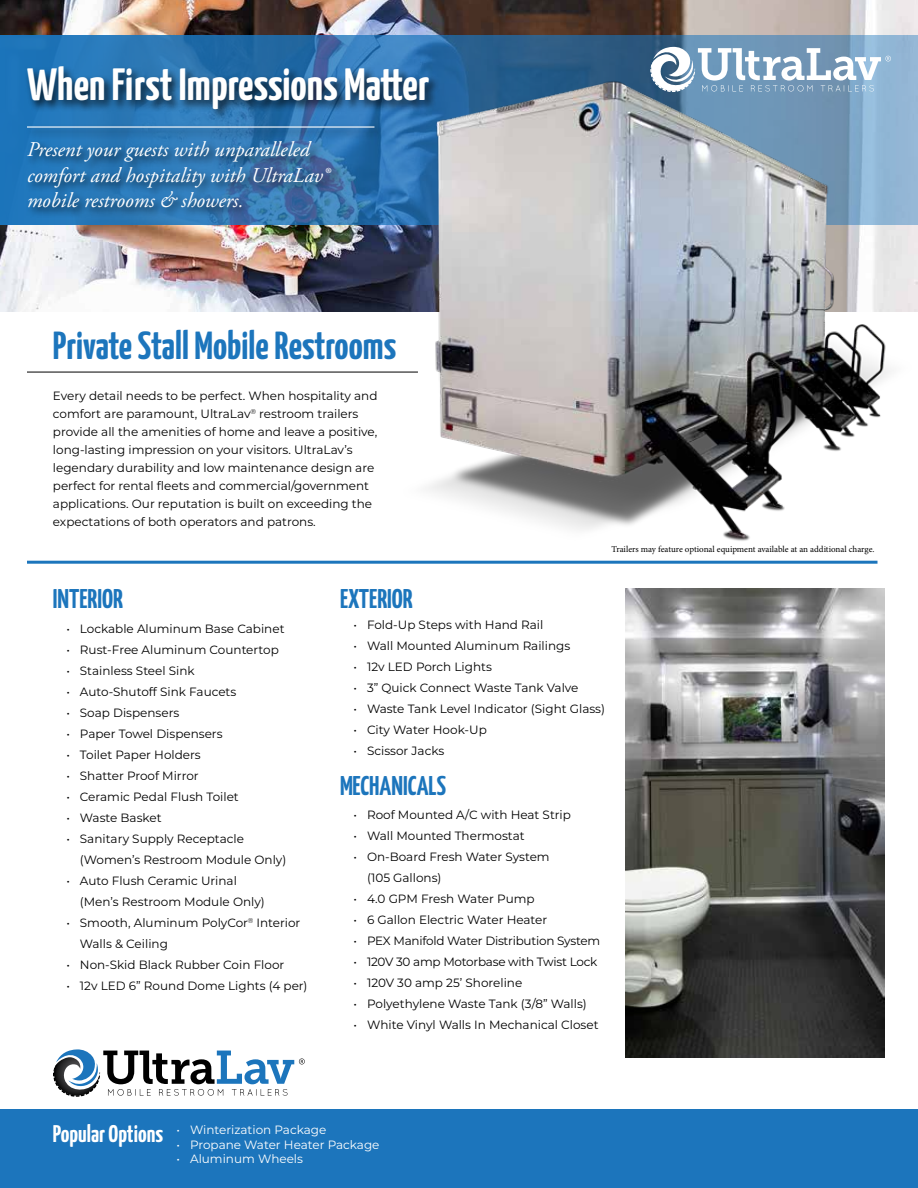
<style>
.page{position:relative;width:918px;height:1188px;background:#fff}
.page>*{position:absolute;margin:0;border:0;box-sizing:border-box;transform-origin:0 0}
.t1{font:700 45px "Yanone Kaffeesatz";color:#fff}
.t2{font:700 39px "Yanone Kaffeesatz";color:#1c75bc}
.t3{font:700 27px "Yanone Kaffeesatz";color:#1c75bc}
.t4{font:700 24px "Yanone Kaffeesatz";color:#fff}
.t5{font:italic 21px/25.2px "Adobe Garamond Pro";color:#fff}
.t6{font:12px/18px "Montserrat";color:#000}
.t7{font:12px "Montserrat";letter-spacing:-.02em;color:#000}
.t8{font:12px "Montserrat";color:#fff}
.t9{font:9px "Minion Pro";letter-spacing:-.005em;color:#000}
</style>
<div class="page">
<svg style="left:53px;top:1049px;width:252px;height:48px"></svg>
<div style="left:0;top:1109px;width:918px;height:79px;background:#1c75bc"></div>
<hr style="left:27px;top:372px;width:391px;height:1px;background:#000">
<img style="left:0;top:0;width:918px;height:311px">
<svg style="left:0;top:35px;width:918px;height:190px;background:#3174ad"></svg>
<div style="left:25px;top:64px;width:416px;height:58px;background:#000;opacity:.75"></div>
<div style="left:26px;top:139px;width:317px;height:80px;background:#000;opacity:.75"></div>
<div style="left:25px;top:123px;width:361px;height:17px;background:#000;opacity:.75"></div>
<hr style="left:27px;top:126px;width:347px;height:2px;background:#fff">
<hr style="left:27px;top:561px;width:851px;height:3px;background:#1c75bc">
<img style="left:403px;top:61px;width:515px;height:480px">
<img style="left:626px;top:589px;width:258px;height:468px">
<svg style="left:650px;top:47px;width:241px;height:45px"></svg>
<h1 class="t1" style="left:27px;top:53px;width:404px">When First Impressions Matter</h1>
<h3 class="t5" style="left:27px;top:138px;width:304px">Present your guests with unparalleled comfort and hospitality with UltraLav® mobile restrooms &amp; showers.</h3>
<h2 class="t2" style="left:53px;top:318px;width:345px">Private Stall Mobile Restrooms</h2>
<p class="t6" style="left:53px;top:386px;width:326px">Every detail needs to be perfect. When hospitality and comfort are paramount, UltraLav<sup>®</sup> restroom trailers provide all the amenities of home and leave a positive, long-lasting impression on your visitors. UltraLav’s legendary durability and low maintenance design are perfect for rental fleets and commercial/government applications. Our reputation is built on exceeding the expectations of both operators and patrons.</p>
<p class="t9" style="left:612px;top:543px;width:264px">Trailers may feature optional equipment available at an additional charge.</p>
<h3 class="t3" style="left:53px;top:580px;width:72px">INTERIOR</h3>
<p class="t6" style="left:66px;top:619px;width:220px">• Lockable Aluminum Base Cabinet</p>
<p class="t6" style="left:66px;top:640px;width:214px">• Rust-Free Aluminum Countertop</p>
<p class="t6" style="left:66px;top:661px;width:130px">• Stainless Steel Sink</p>
<p class="t6" style="left:66px;top:682px;width:171px">• Auto-Shutoff Sink Faucets</p>
<p class="t6" style="left:66px;top:703px;width:114px">• Soap Dispensers</p>
<p class="t6" style="left:66px;top:724px;width:158px">• Paper Towel Dispensers</p>
<p class="t6" style="left:66px;top:745px;width:136px">• Toilet Paper Holders</p>
<p class="t6" style="left:66px;top:766px;width:134px">• Shatter Proof Mirror</p>
<p class="t6" style="left:66px;top:787px;width:174px">• Ceramic Pedal Flush Toilet</p>
<p class="t6" style="left:66px;top:808px;width:97px">• Waste Basket</p>
<p class="t6" style="left:80px;top:828px;width:208px;line-height:21px;text-indent:-14px">• Sanitary Supply Receptacle (Women’s Restroom Module Only)</p>
<p class="t6" style="left:80px;top:870px;width:186px;line-height:21px;text-indent:-14px">• Auto Flush Ceramic Urinal (Men’s Restroom Module Only)</p>
<p class="t6" style="left:80px;top:912px;width:222px;line-height:21px;text-indent:-13px">• Smooth, Aluminum PolyCor<sup>®</sup> Interior<br>Walls &amp; Ceiling</p>
<p class="t6" style="left:66px;top:955px;width:219px">• Non-Skid Black Rubber Coin Floor</p>
<p class="t6" style="left:66px;top:976px;width:243px">• 12v LED 6” Round Dome Lights (4 per)</p>
<h3 class="t3" style="left:340px;top:580px;width:74px">EXTERIOR</h3>
<p class="t6" style="left:354px;top:616px;width:191px">• Fold-Up Steps with Hand Rail</p>
<p class="t6" style="left:354px;top:637px;width:218px">• Wall Mounted Aluminum Railings</p>
<p class="t6" style="left:354px;top:658px;width:140px">• 12v LED Porch Lights</p>
<p class="t6" style="left:354px;top:679px;width:226px">• 3” Quick Connect Waste Tank Valve</p>
<p class="t6" style="left:354px;top:700px;width:253px">• Waste Tank Level Indicator (Sight Glass)</p>
<p class="t6" style="left:354px;top:721px;width:135px">• City Water Hook-Up</p>
<p class="t6" style="left:354px;top:742px;width:92px">• Scissor Jacks</p>
<h3 class="t3" style="left:340px;top:766px;width:107px">MECHANICALS</h3>
<p class="t6" style="left:354px;top:806px;width:219px">• Roof Mounted A/C with Heat Strip</p>
<p class="t6" style="left:354px;top:827px;width:173px">• Wall Mounted Thermostat</p>
<p class="t6" style="left:367px;top:846px;width:184px;line-height:21px;text-indent:-14px">• On-Board Fresh Water System (105 Gallons)</p>
<p class="t6" style="left:354px;top:890px;width:183px">• 4.0 GPM Fresh Water Pump</p>
<p class="t6" style="left:354px;top:911px;width:195px">• 6 Gallon Electric Water Heater</p>
<p class="t7" style="left:354px;top:933px;width:248px">• PEX Manifold Water Distribution System</p>
<p class="t7" style="left:354px;top:954px;width:245px">• 120V 30 amp Motorbase with Twist Lock</p>
<p class="t6" style="left:354px;top:974px;width:170px">• 120V 30 amp 25’ Shoreline</p>
<p class="t6" style="left:354px;top:995px;width:235px">• Polyethylene Waste Tank (3/8” Walls)</p>
<p class="t6" style="left:354px;top:1016px;width:247px">• White Vinyl Walls In Mechanical Closet</p>
<h3 class="t4" style="left:53px;top:1116px;width:112px">Popular Options</h3>
<p class="t8" style="left:177px;top:1122px;width:151px">• Winterization Package</p>
<p class="t8" style="left:177px;top:1136px;width:204px">• Propane Water Heater Package</p>
<p class="t8" style="left:177px;top:1151px;width:128px">• Aluminum Wheels</p>
</div>
